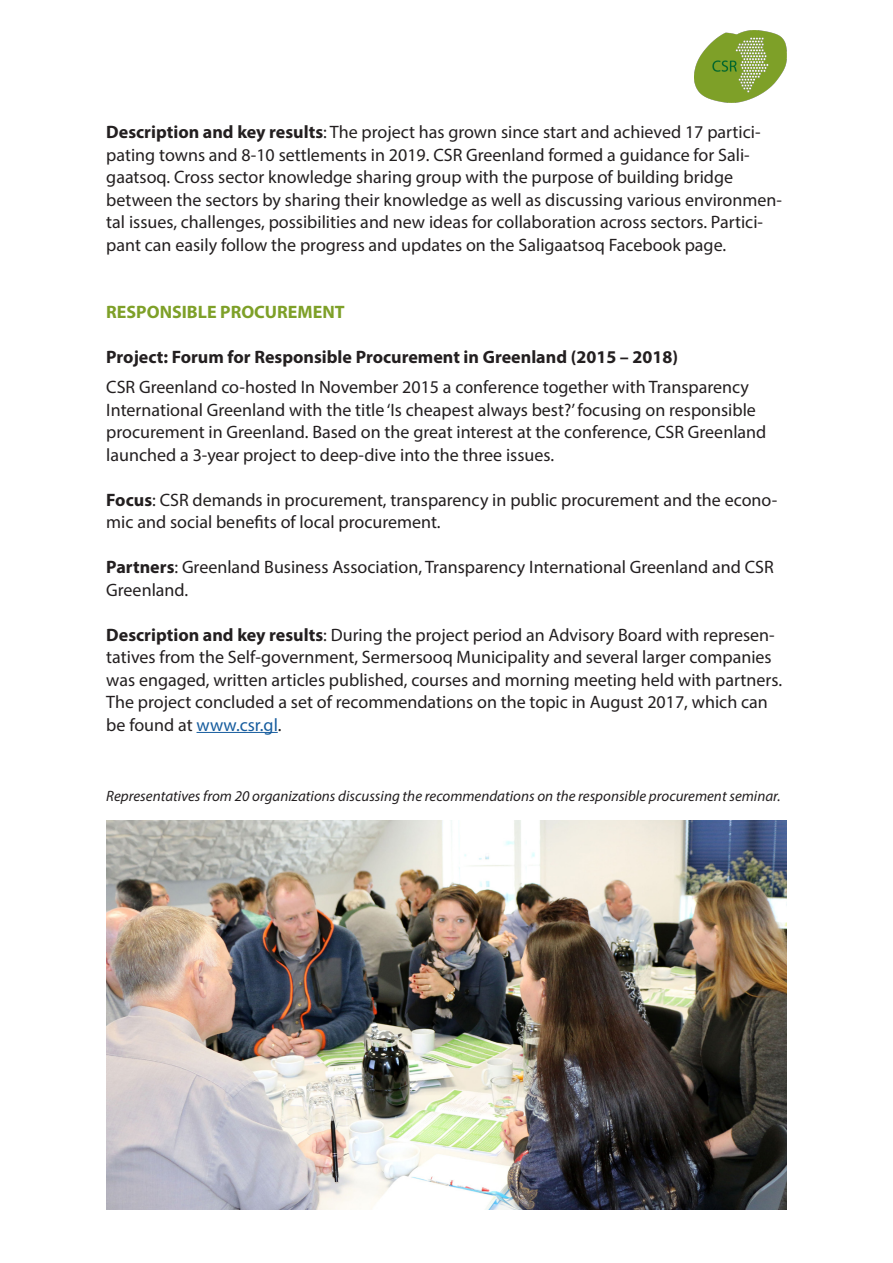
<style>
.page{position:relative;width:893px;height:1263px;background:#fff}
.page>*{position:absolute;margin:0;border:0;box-sizing:border-box;transform-origin:0 0}
.t1{font:18px/22.5px "Myriad Pro";color:#231f20}
.t2{font:700 18px "Myriad Pro";color:#231f20}
.t3{font:700 18px "Myriad Pro";color:#7ea028}
.t4{font:italic 15px "Myriad Pro";color:#231f20}
.s1{font-weight:700}
.s2{color:#175d9e}
</style>
<div class="page">
<img style="left:694px;top:31px;width:93px;height:71px">
<hr style="left:197px;top:732px;width:81px;height:1px;background:#175d9e">
<img style="left:106px;top:820px;width:681px;height:390px">
<p class="t1" style="left:106px;top:120px;width:656px"><span class="s1">Description and key results</span>: The project has grown since start and achieved 17 partici&shy;pating towns and 8-10 settlements in 2019. CSR Greenland formed a guidance for Sali&shy;gaatsoq. Cross sector knowledge sharing group with the purpose of building bridge</p>
<p class="t1" style="left:106px;top:188px;width:677px">between the sectors by sharing their knowledge as well as discussing various environmen&shy;tal issues, challenges, possibilities and new ideas for collaboration across sectors. Partici&shy;pant can easily follow the progress and updates on the Saligaatsoq Facebook page.</p>
<p class="t3" style="left:106px;top:300px;width:240px">RESPONSIBLE PROCUREMENT</p>
<p class="t2" style="left:106px;top:345px;width:573px">Project: Forum for Responsible Procurement in Greenland (2015 – 2018)</p>
<p class="t1" style="left:106px;top:375px;width:662px">CSR Greenland co-hosted In November 2015 a conference together with Transparency International Greenland with the title ‘Is cheapest always best?’ focusing on responsible procurement in Greenland. Based on the great interest at the conference, CSR Greenland launched a 3-year project to deep-dive into the three issues.</p>
<p class="t1" style="left:106px;top:488px;width:672px"><span class="s1">Focus</span>: CSR demands in procurement, transparency in public procurement and the econo&shy;mic and social benefits of local procurement.</p>
<p class="t1" style="left:106px;top:555px;width:669px"><span class="s1">Partners</span>: Greenland Business Association, Transparency International Greenland and CSR<br>Greenland.</p>
<p class="t1" style="left:106px;top:623px;width:677px"><span class="s1">Description and key results</span>: During the project period an Advisory Board with represen&shy;tatives from the Self-government, Sermersooq Municipality and several larger companies was engaged, written articles published, courses and morning meeting held with partners.<br>The project concluded a set of recommendations on the topic in August 2017, which can be found at <span class="s2">www.csr.gl</span>.</p>
<p class="t4" style="left:106px;top:787px;width:676px">Representatives from 20 organizations discussing the recommendations on the responsible procurement seminar.</p>
</div>
